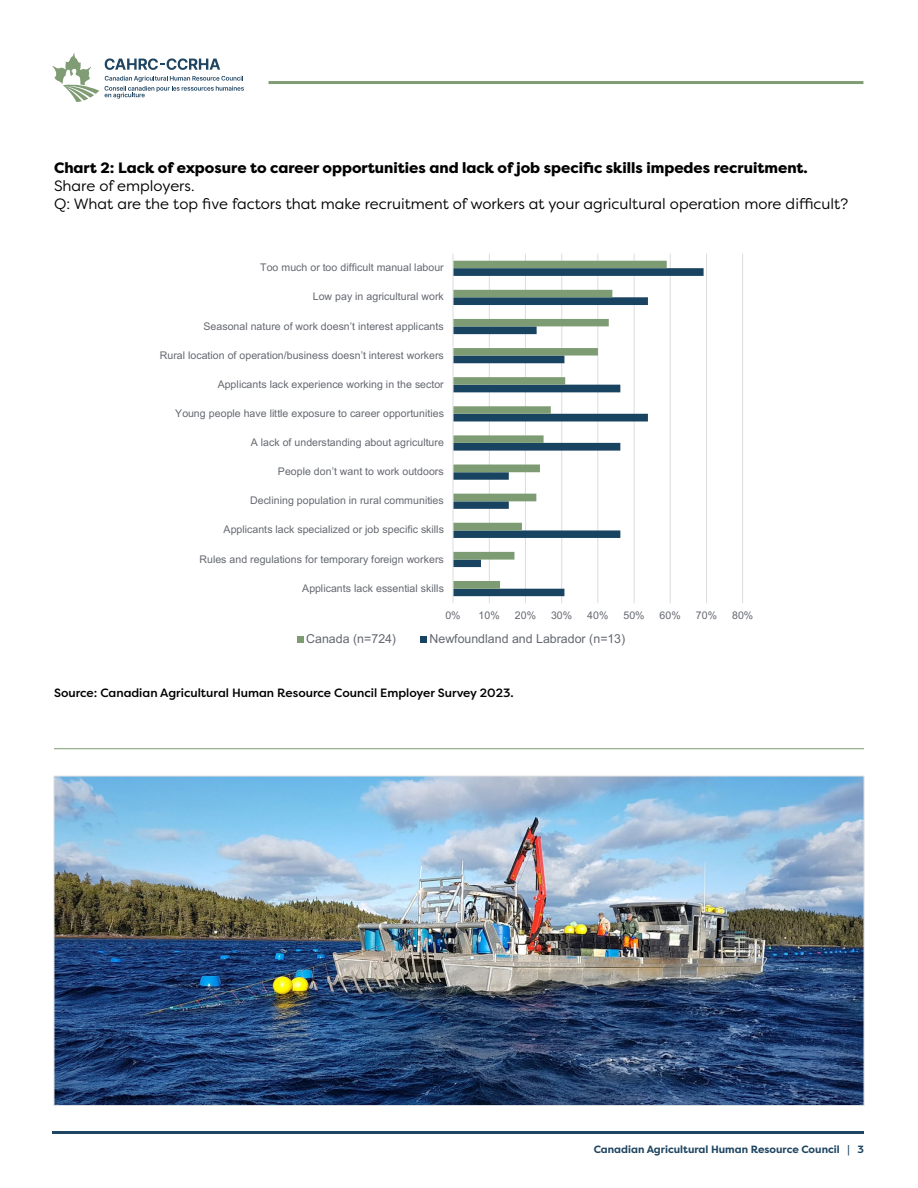
<style>
.page{position:relative;width:918px;height:1188px;background:#fff}
.page>*{position:absolute;margin:0;border:0;box-sizing:border-box;transform-origin:0 0}
.t1{font:15px/18px "Filson Pro";color:#000}
.t2{font:800 15px "Filson Pro";color:#000}
.t3{font:12.3px "Arial";letter-spacing:.005em;color:#646870}
.t4{font:500 12px "Filson Pro";color:#000}
.t5{font:10.5px "Arial";letter-spacing:.005em;color:#646870}
.t6{font:700 10.5px "Filson Pro";color:#1f4561}
</style>
<div class="page">
<svg style="left:105px;top:76px;width:139px;height:23px"></svg>
<svg style="left:105px;top:58px;width:115px;height:12px"></svg>
<svg style="left:52px;top:53px;width:47px;height:49px"></svg>
<hr style="left:269px;top:81px;width:594px;height:3px;background:#7f9c74">
<hr style="left:52px;top:1131px;width:811px;height:3px;background:#1f4562">
<hr style="left:489px;top:254px;width:1px;height:349px;background:#dbdcdf">
<hr style="left:525px;top:254px;width:1px;height:349px;background:#dbdcdf">
<hr style="left:561px;top:254px;width:1px;height:349px;background:#dbdcdf">
<hr style="left:597px;top:254px;width:1px;height:349px;background:#dbdcdf">
<hr style="left:634px;top:254px;width:1px;height:349px;background:#dbdcdf">
<hr style="left:670px;top:254px;width:1px;height:349px;background:#dbdcdf">
<hr style="left:706px;top:254px;width:1px;height:349px;background:#dbdcdf">
<hr style="left:742px;top:254px;width:1px;height:349px;background:#dbdcdf">
<svg style="left:454px;top:268px;width:250px;height:328px"></svg>
<svg style="left:454px;top:261px;width:213px;height:328px"></svg>
<hr style="left:453px;top:254px;width:1px;height:349px;background:#dbdcdf">
<div style="left:297px;top:636px;width:7px;height:7px;background:#7e9c74"></div>
<div style="left:420px;top:636px;width:7px;height:7px;background:#184361"></div>
<img style="left:56px;top:778px;width:806px;height:326px">
<hr style="left:54px;top:748px;width:810px;height:1px;background:#7d9b73">
<h1 class="t2" style="left:54px;top:159px;width:755px">Chart 2: Lack of exposure to career opportunities and lack of job specific skills impedes recruitment.</h1>
<h1 class="t1" style="left:54px;top:177px;width:796px">Share of employers.<br>Q: What are the top five factors that make recruitment of workers at your agricultural operation more difficult?</h1>
<p class="t5" style="left:260px;top:260px;width:185px">Too much or too difficult manual labour</p>
<p class="t5" style="left:313px;top:289px;width:132px">Low pay in agricultural work</p>
<p class="t5" style="left:203px;top:319px;width:242px">Seasonal nature of work doesn’t interest applicants</p>
<p class="t5" style="left:160px;top:348px;width:286px">Rural location of operation/business doesn’t interest workers</p>
<p class="t5" style="left:218px;top:377px;width:228px">Applicants lack experience working in the sector</p>
<p class="t5" style="left:175px;top:406px;width:270px">Young people have little exposure to career opportunities</p>
<p class="t5" style="left:251px;top:435px;width:195px">A lack of understanding about agriculture</p>
<p class="t5" style="left:278px;top:465px;width:167px">People don’t want to work outdoors</p>
<p class="t5" style="left:250px;top:493px;width:195px">Declining population in rural communities</p>
<p class="t5" style="left:224px;top:523px;width:222px">Applicants lack specialized or job specific skills</p>
<p class="t5" style="left:199px;top:552px;width:246px">Rules and regulations for temporary foreign workers</p>
<p class="t5" style="left:302px;top:581px;width:143px">Applicants lack essential skills</p>
<p class="t5" style="left:445px;top:608px;width:17px">0%</p>
<p class="t5" style="left:479px;top:608px;width:23px">10%</p>
<p class="t5" style="left:515px;top:608px;width:23px">20%</p>
<p class="t5" style="left:551px;top:608px;width:23px">30%</p>
<p class="t5" style="left:587px;top:608px;width:23px">40%</p>
<p class="t5" style="left:623px;top:608px;width:23px">50%</p>
<p class="t5" style="left:660px;top:608px;width:23px">60%</p>
<p class="t5" style="left:696px;top:608px;width:23px">70%</p>
<p class="t5" style="left:732px;top:608px;width:23px">80%</p>
<p class="t3" style="left:306px;top:631px;width:91px">Canada (n=724)</p>
<p class="t3" style="left:429px;top:631px;width:197px">Newfoundland and Labrador (n=13)</p>
<p class="t4" style="left:54px;top:685px;width:461px">Source: Canadian Agricultural Human Resource Council Employer Survey 2023.</p>
<p class="t6" style="left:594px;top:1142px;width:272px">Canadian Agricultural Human Resource Council | 3</p>
</div>
